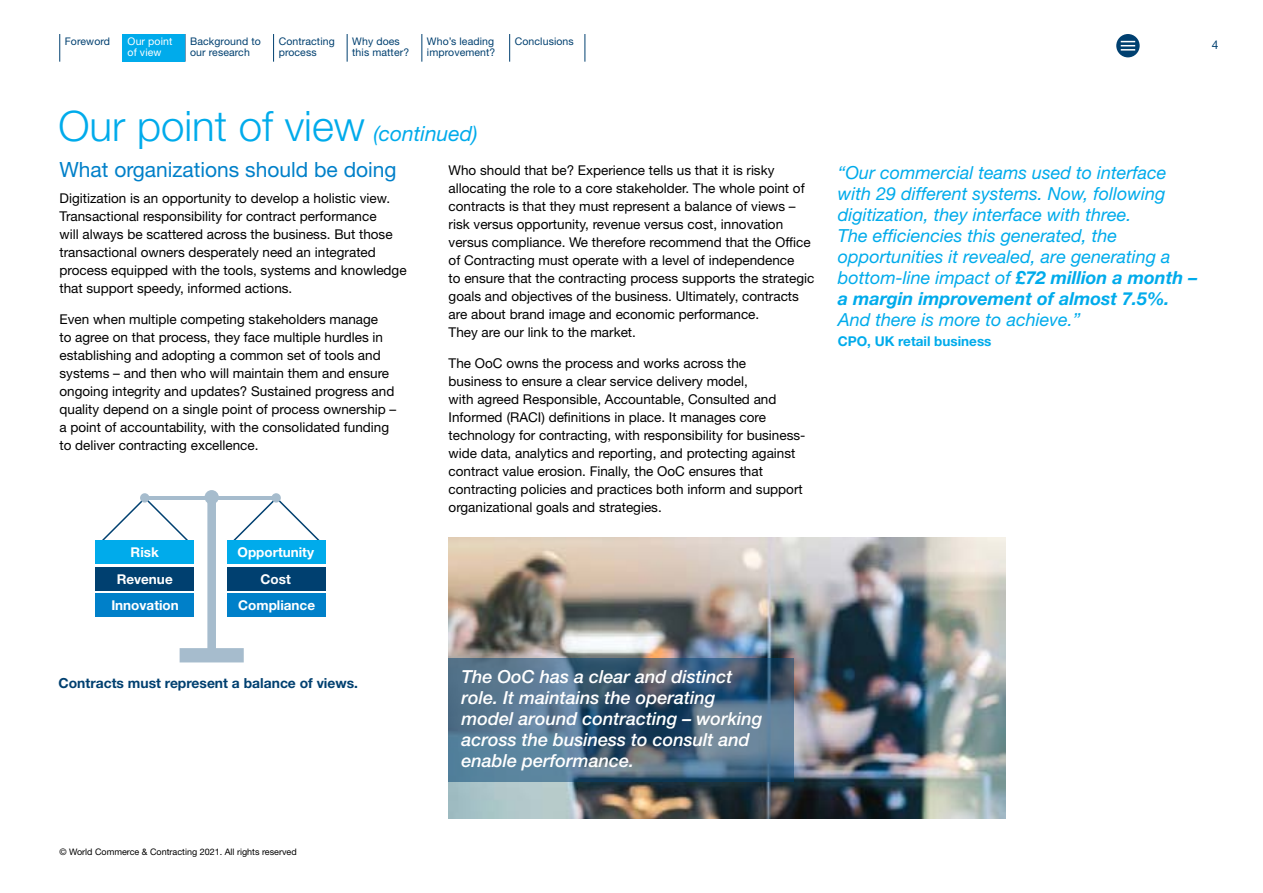
<style>
.page{position:relative;width:1263px;height:893px;background:#fff}
.page>*{position:absolute;margin:0;border:0;box-sizing:border-box;transform-origin:0 0}
.t1{font:300 42px "Helvetica Neue LT Std";color:#00abeb}
.t2{font:21px "Helvetica Neue LT Std";color:#0080c9}
.t3{font:italic 18px/21px "Helvetica Neue LT Std";color:#00abeb}
.t4{font:italic 500 18px/21px "Helvetica Neue LT Std";color:#fff}
.t5{font:700 13.8px "Helvetica Neue LT Std";color:#004070}
.t6{font:13.5px/18px "Helvetica Neue LT Std";color:#000}
.t7{font:700 13.5px "Helvetica Neue LT Std";color:#fff}
.t8{font:700 13.5px "Helvetica Neue LT Std";color:#00abeb}
.t9{font:12px "Helvetica Neue LT Std";color:#004070}
.t10{font:10.5px "Helvetica Neue LT Std";letter-spacing:.01em;color:#004070}
.t11{font:10.5px/11.2px "Helvetica Neue LT Std";letter-spacing:.01em;color:#fff}
.t12{font:9px "Helvetica Neue LT Std";color:#000}
.s1{font-weight:400;font-style:italic;font-size:21px}
.s2{font-weight:700}
</style>
<div class="page">
<img style="left:449px;top:538px;width:557px;height:281px">
<svg style="left:449px;top:658px;width:345px;height:123px;background:#4a6a84"></svg>
<svg style="left:59px;top:34px;width:1px;height:28px"></svg>
<svg style="left:185px;top:34px;width:1px;height:28px"></svg>
<svg style="left:273px;top:34px;width:1px;height:28px"></svg>
<svg style="left:347px;top:34px;width:1px;height:28px"></svg>
<svg style="left:422px;top:34px;width:1px;height:28px"></svg>
<svg style="left:509px;top:34px;width:1px;height:28px"></svg>
<svg style="left:585px;top:34px;width:1px;height:28px"></svg>
<div style="left:122px;top:34px;width:63px;height:28px;background:#00abeb"></div>
<svg style="left:1116px;top:34px;width:24px;height:23px"></svg>
<svg style="left:1121px;top:41px;width:14px;height:10px"></svg>
<div style="left:205px;top:490px;width:14px;height:14px;background:#a6bccd;border-radius:50%"></div>
<svg style="left:102px;top:496px;width:218px;height:166px"></svg>
<div style="left:227px;top:540px;width:99px;height:24px;background:#00abeb"></div>
<div style="left:95px;top:540px;width:99px;height:24px;background:#00abeb"></div>
<div style="left:140px;top:493px;width:9px;height:10px;background:#a6bccd;border-radius:50%"></div>
<div style="left:271px;top:493px;width:10px;height:10px;background:#a6bccd;border-radius:50%"></div>
<div style="left:95px;top:567px;width:99px;height:24px;background:#004070"></div>
<div style="left:227px;top:567px;width:99px;height:24px;background:#004070"></div>
<div style="left:95px;top:593px;width:99px;height:24px;background:#0080c9"></div>
<div style="left:227px;top:593px;width:99px;height:24px;background:#0080c9"></div>
<p class="t10" style="left:65px;top:35px;width:47px">Foreword</p>
<p class="t11" style="left:128px;top:35px;width:46px">Our point of view</p>
<p class="t10" style="left:190px;top:35px;width:72px">Background to</p>
<p class="t10" style="left:279px;top:35px;width:58px">Contracting</p>
<p class="t10" style="left:352px;top:35px;width:49px">Why does</p>
<p class="t10" style="left:427px;top:35px;width:69px">Who’s leading</p>
<p class="t10" style="left:515px;top:35px;width:60px">Conclusions</p>
<p class="t10" style="left:190px;top:46px;width:61px">our research</p>
<p class="t10" style="left:279px;top:46px;width:39px">process</p>
<p class="t10" style="left:352px;top:46px;width:58px">this matter?</p>
<p class="t10" style="left:427px;top:46px;width:70px">improvement?</p>
<h1 class="t1" style="left:58px;top:100px;width:421px">Our point of view <span class="s1">(continued)</span></h1>
<p class="t2" style="left:60px;top:157px;width:339px">What organizations should be doing</p>
<p class="t6" style="left:60px;top:189px;width:349px">Digitization is an opportunity to develop a holistic view.<br>Transactional responsibility for contract performance<br>will always be scattered across the business. But those transactional owners desperately need an integrated process equipped with the tools, systems and knowledge that support speedy, informed actions.</p>
<p class="t6" style="left:60px;top:310px;width:338px">Even when multiple competing stakeholders manage<br>to agree on that process, they face multiple hurdles in establishing and adopting a common set of tools and systems – and then who will maintain them and ensure ongoing integrity and updates? Sustained progress and quality depend on a single point of process ownership – a point of accountability, with the consolidated funding to deliver contracting excellence.</p>
<p class="t6" style="left:449px;top:161px;width:367px">Who should that be? Experience tells us that it is risky allocating the role to a core stakeholder. The whole point of contracts is that they must represent a balance of views – risk versus opportunity, revenue versus cost, innovation versus compliance. We therefore recommend that the Offce of Contracting must operate with a level of independence<br>to ensure that the contracting process supports the strategic goals and objectives of the business. Ultimately, contracts are about brand image and economic performance.<br>They are our link to the market.</p>
<p class="t6" style="left:449px;top:354px;width:358px">The OoC owns the process and works across the<br>business to ensure a clear service delivery model,<br>with agreed Responsible, Accountable, Consulted and Informed (RACI) defnitions in place. It manages core technology for contracting, with responsibility for business&shy;wide data, analytics and reporting, and protecting against contract value erosion. Finally, the OoC ensures that contracting policies and practices both inform and support organizational goals and strategies.</p>
<p class="t7" style="left:131px;top:544px;width:30px">Risk</p>
<p class="t7" style="left:237px;top:544px;width:78px">Opportunity</p>
<p class="t7" style="left:117px;top:570px;width:58px">Revenue</p>
<p class="t7" style="left:261px;top:570px;width:32px">Cost</p>
<p class="t7" style="left:111px;top:597px;width:69px">Innovation</p>
<p class="t7" style="left:238px;top:597px;width:78px">Compliance</p>
<p class="t9" style="left:1212px;top:38px;width:8px">4</p>
<p class="t3" style="left:838px;top:161px;width:361px">“Our commercial teams used to interface with 29 different systems. Now, following digitization, they interface with three.<br>The effciencies this generated, the opportunities it revealed, are generating a bottom-line impact of <span class="s2">£72 million a month – a margin improvement of almost 7.5%.</span></p>
<p class="t3" style="left:838px;top:309px;width:244px">And there is more to achieve.”</p>
<p class="t8" style="left:838px;top:333px;width:155px">CPO, UK retail business</p>
<p class="t5" style="left:58px;top:675px;width:301px">Contracts must represent a balance of views.</p>
<p class="t4" style="left:461px;top:666px;width:303px">The OoC has a clear and distinct role. It maintains the operating model around contracting – working across the business to consult and enable performance.</p>
<p class="t12" style="left:60px;top:846px;width:239px">© World Commerce &amp; Contracting 2021. All rights reserved</p>
</div>
